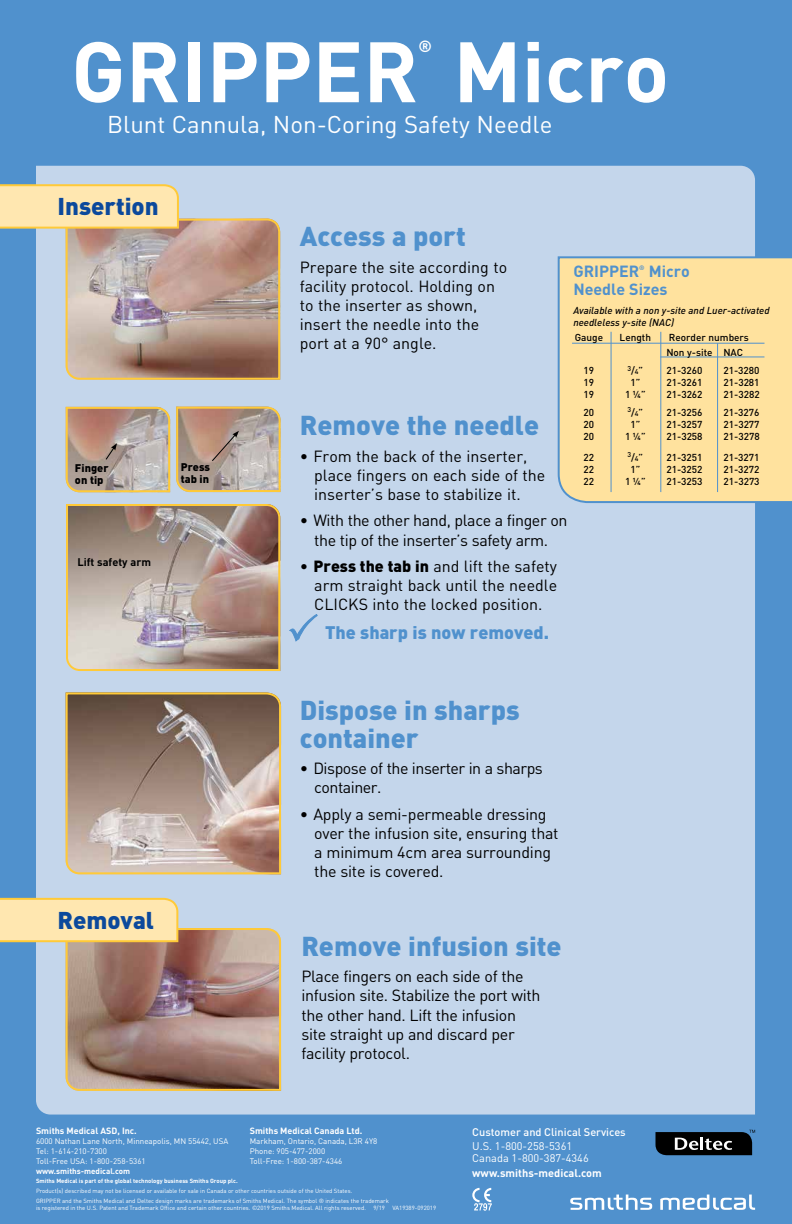
<style>
.page{position:relative;width:792px;height:1224px;background:#5091cd}
.page>*{position:absolute;margin:0;border:0;box-sizing:border-box;transform-origin:0 0}
.t1{font:700 84.2px "DIN";color:#fff}
.t2{font:900 27px/28px "DIN";color:#5091cd}
.t3{font:24px "DIN";color:#fff}
.t4{font:900 24px "DIN";color:#0c499c}
.t5{font:900 18px "DIN";color:#5091cd}
.t6{font:16px/19.2px "DIN";letter-spacing:-.015em;color:#000}
.t7{font:700 16px/18px "DIN";color:#5091cd}
.t8{font:700 16px "DIN";color:#fff}
.t9{font:11px/12px "DIN";color:#fff}
.t10{font:500 11px "DIN";color:#fff}
.t11{font:700 11px "DIN";color:#fff}
.t12{font:900 11px/12.4px "DIN";color:#000}
.t13{font:700 11px "DIN";color:#000}
.t14{font:500 10px/15.4px "DIN";color:#000}
.t15{font:italic 500 10px/12px "DIN";color:#000}
.t16{font:700 9px "DIN";color:#fff}
.t17{font:8px/10px "DIN";color:#fff}
.t18{font:700 8px "DIN";color:#fff}
.t19{font:500 7px "DIN";color:#000}
.t20{font:700 6.4px "DIN";color:#5091cd}
.t21{font:6px/7px "DIN";color:#fff}
.t22{font:700 6px "DIN";color:#fff}
.s1{font-size:10px}
.s2{font-weight:900}
</style>
<div class="page">
<div style="left:36px;top:166px;width:719px;height:949px;background:#c4d6eb"></div>
<svg style="left:290px;top:614px;width:27px;height:27px"></svg>
<svg style="left:65px;top:406px;width:217px;height:87px;background:#baa695"></svg>
<svg style="left:65px;top:503px;width:216px;height:169px;background:#b09f96"></svg>
<svg style="left:65px;top:691px;width:217px;height:184px;background:#a89283"></svg>
<svg style="left:0;top:897px;width:282px;height:195px;background:#ac9c94"></svg>
<svg style="left:0;top:183px;width:281px;height:198px;background:#b8ada5"></svg>
<svg style="left:656px;top:1130px;width:99px;height:25px;background:#272f37"></svg>
<svg style="left:570px;top:1195px;width:82px;height:15px"></svg>
<svg style="left:660px;top:1195px;width:95px;height:15px"></svg>
<div style="left:557px;top:255px;width:235px;height:249px;background:#ffe29e"></div>
<hr style="left:611px;top:332px;width:1px;height:160px;background:#5091cd">
<hr style="left:660px;top:332px;width:1px;height:160px;background:#5091cd">
<hr style="left:717px;top:343px;width:1px;height:149px;background:#5091cd">
<hr style="left:572px;top:343px;width:192px;height:1px;background:#5091cd">
<hr style="left:660px;top:357px;width:104px;height:1px;background:#5091cd">
<svg style="left:472px;top:1188px;width:20px;height:23px"></svg>
<p class="t8" style="left:418px;top:36px;width:15px">®</p>
<h1 class="t1" style="left:71px;top:17px;width:600px">GRIPPER Micro</h1>
<h3 class="t3" style="left:107px;top:109px;width:447px">Blunt Cannula, Non-Coring Safety Needle</h3>
<h3 class="t4" style="left:58px;top:191px;width:103px">Insertion</h3>
<p class="t12" style="left:75px;top:461px;width:35px">Finger on tip</p>
<p class="t12" style="left:181px;top:460px;width:31px">Press tab in</p>
<p class="t13" style="left:77px;top:555px;width:75px">Lift safety arm</p>
<h3 class="t4" style="left:57px;top:904px;width:98px">Removal</h3>
<h2 class="t2" style="left:300px;top:221px;width:168px">Access a port</h2>
<p class="t6" style="left:300px;top:257px;width:209px">Prepare the site according to facility protocol. Holding on to the inserter as shown, insert the needle into the port at a 90° angle.</p>
<p class="t7" style="left:573px;top:262px;width:67px">GRIPPER</p>
<p class="t20" style="left:639px;top:264px;width:7px">®</p>
<p class="t7" style="left:573px;top:262px;width:118px;text-indent:75px">Micro<br>Needle Sizes</p>
<p class="t15" style="left:573px;top:305px;width:198px">Available with a non y-site and Luer-activated needleless y-site (NAC)</p>
<p class="t14" style="left:575px;top:329px;width:30px">Gauge</p>
<p class="t14" style="left:620px;top:329px;width:33px">Length</p>
<p class="t14" style="left:666px;top:329px;width:84px">Reorder numbers<br>Non y-site NAC</p>
<p class="t14" style="left:584px;top:362px;width:12px">19</p>
<p class="t19" style="left:627px;top:365px;width:17px">3<span class="s1">/</span>4<span class="s1">”</span></p>
<p class="t14" style="left:666px;top:362px;width:38px">21-3260</p>
<p class="t14" style="left:723px;top:362px;width:38px">21-3280</p>
<p class="t14" style="left:584px;top:374px;width:12px">19</p>
<p class="t14" style="left:630px;top:374px;width:11px">1”</p>
<p class="t14" style="left:666px;top:374px;width:38px">21-3261</p>
<p class="t14" style="left:723px;top:374px;width:43px">21-3281----</p>
<p class="t14" style="left:584px;top:386px;width:12px">19</p>
<p class="t14" style="left:625px;top:386px;width:22px">1 ¼”</p>
<p class="t14" style="left:666px;top:386px;width:38px">21-3262</p>
<p class="t14" style="left:723px;top:386px;width:38px">21-3282</p>
<p class="t14" style="left:584px;top:404px;width:12px">20</p>
<p class="t19" style="left:627px;top:407px;width:17px">3<span class="s1">/</span>4<span class="s1">”</span></p>
<p class="t14" style="left:666px;top:404px;width:38px">21-3256</p>
<p class="t14" style="left:723px;top:404px;width:38px">21-3276</p>
<p class="t14" style="left:584px;top:416px;width:12px">20</p>
<p class="t14" style="left:630px;top:416px;width:11px">1”</p>
<p class="t14" style="left:666px;top:416px;width:38px">21-3257</p>
<p class="t14" style="left:723px;top:416px;width:38px">21-3277</p>
<p class="t14" style="left:584px;top:428px;width:12px">20</p>
<p class="t14" style="left:625px;top:428px;width:22px">1 ¼”</p>
<p class="t14" style="left:666px;top:428px;width:38px">21-3258</p>
<p class="t14" style="left:723px;top:428px;width:38px">21-3278</p>
<p class="t14" style="left:584px;top:449px;width:12px">22</p>
<p class="t19" style="left:627px;top:452px;width:17px">3<span class="s1">/</span>4<span class="s1">”</span></p>
<p class="t14" style="left:666px;top:449px;width:38px">21-3251</p>
<p class="t14" style="left:723px;top:449px;width:38px">21-3271</p>
<p class="t14" style="left:584px;top:461px;width:12px">22</p>
<p class="t14" style="left:630px;top:461px;width:11px">1”</p>
<p class="t14" style="left:666px;top:461px;width:38px">21-3252</p>
<p class="t14" style="left:723px;top:461px;width:38px">21-3272</p>
<p class="t14" style="left:584px;top:473px;width:12px">22</p>
<p class="t14" style="left:625px;top:473px;width:22px">1 ¼”</p>
<p class="t14" style="left:666px;top:473px;width:38px">21-3253</p>
<p class="t14" style="left:723px;top:473px;width:38px">21-3273</p>
<h2 class="t2" style="left:300px;top:410px;width:241px">Remove the needle</h2>
<p class="t6" style="left:314px;top:446px;width:233px;text-indent:-14px">• From the back of the inserter, place fingers on each side of the inserter’s base to stabilize it.</p>
<p class="t6" style="left:300px;top:511px;width:269px;text-align:center">• With the other hand, place a finger on the tip of the inserter’s safety arm.</p>
<p class="t6" style="left:314px;top:556px;width:244px;text-align:justify;text-indent:-14px">• <span class="s2">Press the tab in</span> and lift the safety arm straight back until the needle CLICKS into the locked position.</p>
<p class="t5" style="left:325px;top:621px;width:226px">The sharp is now removed.</p>
<h2 class="t2" style="left:300px;top:695px;width:221px">Dispose in sharps container</h2>
<p class="t6" style="left:314px;top:758px;width:230px;text-indent:-14px">• Dispose of the inserter in a sharps container.</p>
<p class="t6" style="left:314px;top:804px;width:246px;text-indent:-14px">• Apply a semi-permeable dressing over the infusion site, ensuring that a minimum 4cm area surrounding the site is covered.</p>
<h2 class="t2" style="left:301px;top:931px;width:262px">Remove infusion site</h2>
<p class="t6" style="left:301px;top:967px;width:241px">Place fingers on each side of the infusion site. Stabilize the port with the other hand. Lift the infusion site straight up and discard per facility protocol.</p>
<p class="t16" style="left:250px;top:1125px;width:114px">Smiths Medical Canada Ltd.</p>
<p class="t17" style="left:250px;top:1136px;width:129px">Markham, Ontario, Canada, L3R 4Y8<br>Phone: 905-477-2000<br>Toll-Free: 1-800-387-4346</p>
<p class="t16" style="left:36px;top:1125px;width:102px">Smiths Medical ASD, Inc.</p>
<p class="t17" style="left:36px;top:1136px;width:194px">6000 Nathan Lane North, Minneapolis, MN 55442, USA<br>Tel: 1-614-210-7300<br>Toll-Free USA: 1-800-258-5361</p>
<p class="t21" style="left:36px;top:1187px;width:318px">Product(s) described may not be licensed or available for sale in Canada or other countries outside of the United States.</p>
<p class="t18" style="left:36px;top:1166px;width:96px">www.smiths-medical.com</p>
<p class="t22" style="left:36px;top:1177px;width:203px">Smiths Medical is part of the global technology business Smiths Group plc.</p>
<p class="t21" style="left:36px;top:1197px;width:402px">GRIPPER and the Smiths Medical and Deltec design marks are trademarks of Smiths Medical. The symbol ® indicates the trademark<br>is registered in the U.S. Patent and Trademark Office and certain other countries. ©2019 Smiths Medical. All rights reserved. 9/19 VA19389-092019</p>
<p class="t10" style="left:472px;top:1125px;width:155px">Customer and Clinical Services</p>
<p class="t9" style="left:472px;top:1140px;width:118px">U.S. 1-800-258-5361<br>Canada 1-800-387-4346</p>
<p class="t11" style="left:472px;top:1165px;width:131px">www.smiths-medical.com</p>
</div>
